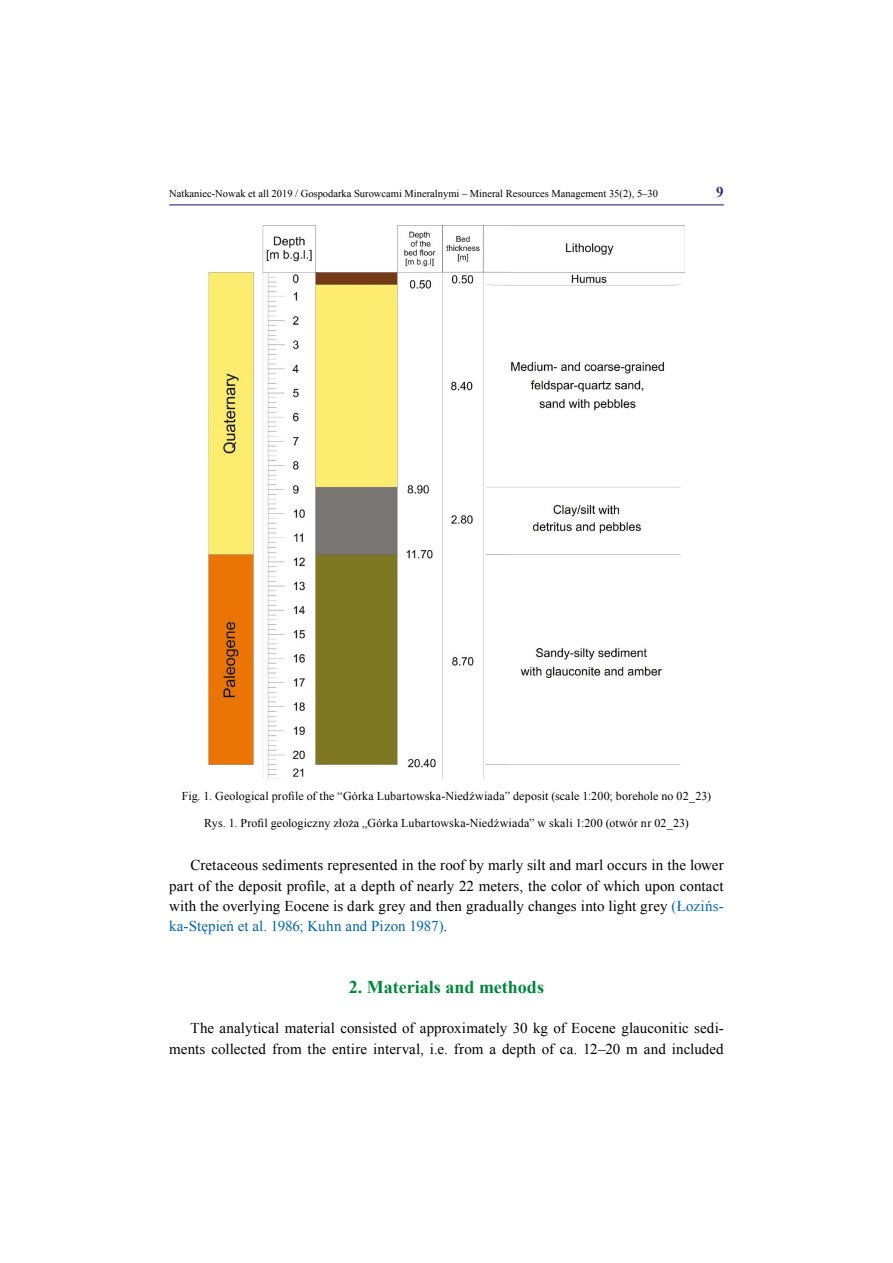
<style>
.page{position:relative;width:893px;height:1263px;background:#fff}
.page>*{position:absolute;margin:0;border:0;box-sizing:border-box;transform-origin:0 0}
.t1{font:700 18px "Times New Roman";color:#00863b}
.t2{font:15px/20.2px "Times New Roman";letter-spacing:.005em;color:#000;text-align:justify}
.t3{font:700 15px "Times New Roman";color:#362978}
.t4{font:12px "Times New Roman";letter-spacing:.01em;color:#000}
.t5{font:10.5px "Times New Roman";color:#000}
.s1{color:#0364a8}
</style>
<div class="page">
<hr style="left:169px;top:204px;width:555px;height:1px;background:#362978">
<img style="left:209px;top:225px;width:475px;height:553px">
<p class="t5" style="left:169px;top:186px;width:490px">Natkaniec-Nowak et all 2019 / Gospodarka Surowcami Mineralnymi – Mineral Resources Management 35(2), 5–30</p>
<p class="t3" style="left:716px;top:182px;width:9px">9</p>
<p class="t4" style="left:182px;top:787px;width:531px">Fig. 1. Geological profile of the “Górka Lubartowska-Niedźwiada” deposit (scale 1:200; borehole no 02_23)</p>
<p class="t4" style="left:204px;top:815px;width:486px">Rys. 1. Profil geologiczny złoża „Górka Lubartowska-Niedźwiada” w skali 1:200 (otwór nr 02_23)</p>
<p class="t2" style="left:169px;top:855px;width:556px;text-indent:21px">Cretaceous sediments represented in the roof by marly silt and marl occurs in the lower part of the deposit profile, at a depth of nearly 22 meters, the color of which upon contact with the overlying Eocene is dark grey and then gradually changes into light grey <span class="s1">(Łozińs&shy;ka-Stępień et al. 1986; Kuhn and Pizon 1987)</span>.</p>
<p class="t1" style="left:349px;top:974px;width:196px">2. Materials and methods</p>
<p class="t2" style="left:169px;top:1018px;width:556px;text-align:right">The analytical material consisted of approximately 30 kg of Eocene glauconitic sedi&shy;ments collected from the entire interval, i.e. from a depth of ca. 12–20 m and included</p>
</div>
